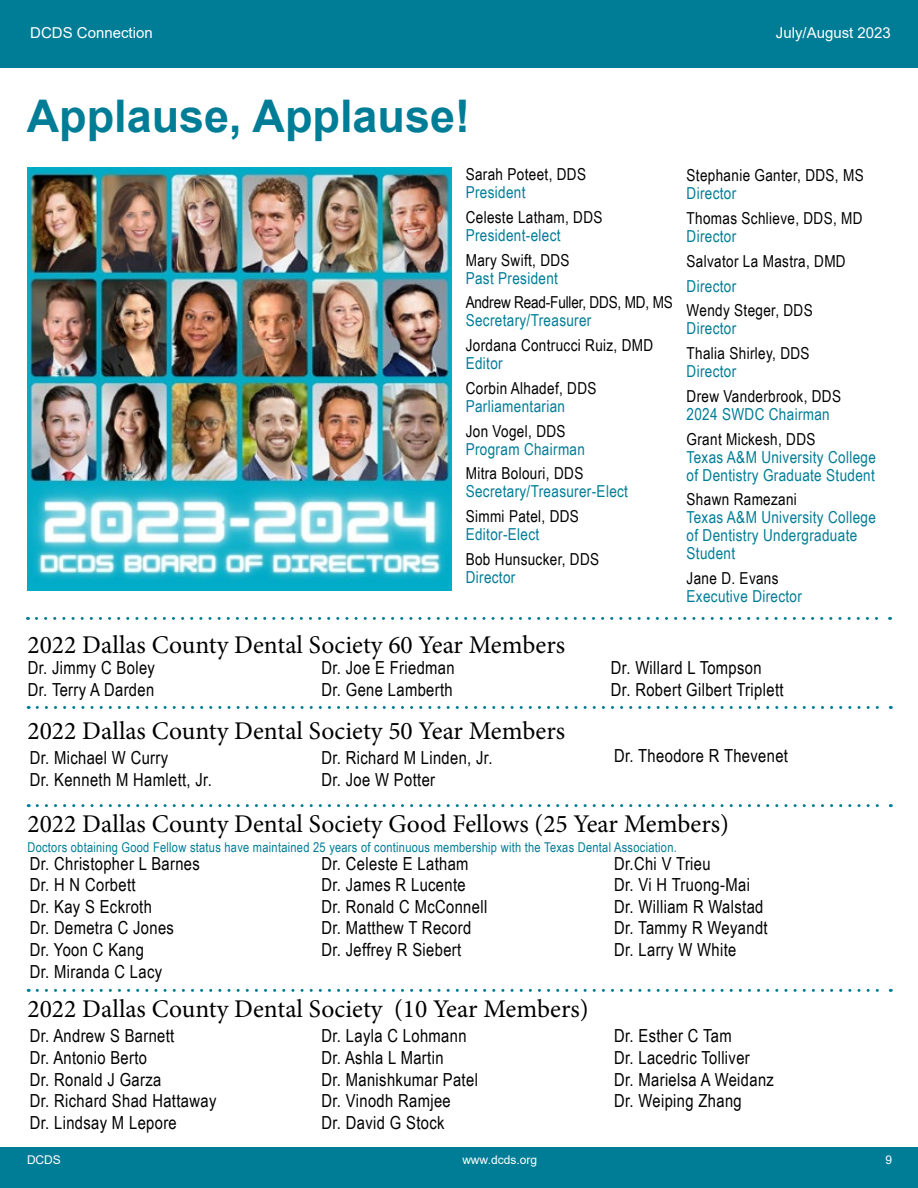
<style>
.page{position:relative;width:918px;height:1188px;background:#fff}
.page>*{position:absolute;margin:0;border:0;box-sizing:border-box;transform-origin:0 0}
.t1{font:700 45px "Arial";color:#007d96}
.t2{font:25.5px "Minion Pro";color:#000}
.t3{font:18px/21.6px "Arial Narrow";letter-spacing:.02em;color:#000}
.t4{font:16.5px/18px "Arial Narrow";letter-spacing:.02em;color:#007d96}
.t5{font:16.5px "Arial Narrow";letter-spacing:.02em;color:#000}
.t6{font:16.5px "Arial Narrow";letter-spacing:-.01em;color:#000}
.t7{font:15px "Arial";color:#fff}
.t8{font:13.5px "Arial Narrow";letter-spacing:.02em;color:#007d96}
.t9{font:12px "Arial";color:#fff}
</style>
<div class="page">
<div style="left:0;top:0;width:918px;height:60px;background:#007d96"></div>
<div style="left:0;top:51px;width:918px;height:17px;background:#007d96"></div>
<div style="left:0;top:1148px;width:918px;height:40px;background:#007d96"></div>
<svg style="left:36px;top:617px;width:855px;height:3px"></svg>
<svg style="left:37px;top:706px;width:854px;height:3px"></svg>
<svg style="left:37px;top:804px;width:854px;height:3px"></svg>
<svg style="left:37px;top:989px;width:854px;height:3px"></svg>
<img style="left:28px;top:168px;width:423px;height:423px">
<p class="t7" style="left:30px;top:22px;width:124px">DCDS Connection</p>
<p class="t7" style="left:776px;top:22px;width:117px">July/August 2023</p>
<h1 class="t1" style="left:27px;top:84px;width:445px">Applause, Applause!</h1>
<p class="t5" style="left:466px;top:162px;width:122px">Sarah Poteet, DDS</p>
<p class="t4" style="left:466px;top:183px;width:61px">President</p>
<p class="t5" style="left:466px;top:205px;width:138px">Celeste Latham, DDS</p>
<p class="t4" style="left:466px;top:225px;width:96px">President-elect</p>
<p class="t5" style="left:466px;top:248px;width:105px">Mary Swift, DDS</p>
<p class="t4" style="left:466px;top:268px;width:94px">Past President</p>
<p class="t6" style="left:466px;top:290px;width:209px">Andrew Read-Fuller, DDS, MD, MS</p>
<p class="t4" style="left:466px;top:311px;width:127px">Secretary/Treasurer</p>
<p class="t5" style="left:466px;top:333px;width:189px">Jordana Contrucci Ruiz, DMD</p>
<p class="t4" style="left:466px;top:354px;width:38px">Editor</p>
<p class="t5" style="left:466px;top:376px;width:132px">Corbin Alhadef, DDS</p>
<p class="t4" style="left:466px;top:396px;width:101px">Parliamentarian</p>
<p class="t5" style="left:466px;top:419px;width:101px">Jon Vogel, DDS</p>
<p class="t4" style="left:466px;top:439px;width:121px">Program Chairman</p>
<p class="t5" style="left:466px;top:461px;width:119px">Mitra Bolouri, DDS</p>
<p class="t4" style="left:466px;top:482px;width:164px">Secretary/Treasurer-Elect</p>
<p class="t5" style="left:466px;top:504px;width:115px">Simmi Patel, DDS</p>
<p class="t4" style="left:466px;top:525px;width:75px">Editor-Elect</p>
<p class="t5" style="left:466px;top:547px;width:135px">Bob Hunsucker, DDS</p>
<p class="t4" style="left:466px;top:567px;width:51px">Director</p>
<p class="t5" style="left:687px;top:164px;width:179px">Stephanie Ganter, DDS, MS</p>
<p class="t4" style="left:687px;top:184px;width:51px">Director</p>
<p class="t5" style="left:687px;top:206px;width:178px">Thomas Schlieve, DDS, MD</p>
<p class="t4" style="left:687px;top:227px;width:51px">Director</p>
<p class="t5" style="left:687px;top:249px;width:161px">Salvator La Mastra, DMD</p>
<p class="t4" style="left:687px;top:276px;width:51px">Director</p>
<p class="t5" style="left:687px;top:299px;width:128px">Wendy Steger, DDS</p>
<p class="t4" style="left:687px;top:319px;width:51px">Director</p>
<p class="t5" style="left:687px;top:341px;width:124px">Thalia Shirley, DDS</p>
<p class="t4" style="left:687px;top:362px;width:51px">Director</p>
<p class="t5" style="left:687px;top:384px;width:156px">Drew Vanderbrook, DDS</p>
<p class="t4" style="left:687px;top:405px;width:145px">2024 SWDC Chairman</p>
<p class="t5" style="left:687px;top:427px;width:130px">Grant Mickesh, DDS</p>
<p class="t4" style="left:687px;top:447px;width:191px">Texas A&amp;M University College of Dentistry Graduate Student</p>
<p class="t5" style="left:687px;top:488px;width:112px">Shawn Ramezani</p>
<p class="t4" style="left:687px;top:508px;width:191px">Texas A&amp;M University College of Dentistry Undergraduate<br>Student</p>
<p class="t5" style="left:687px;top:566px;width:93px">Jane D. Evans</p>
<p class="t4" style="left:687px;top:587px;width:117px">Executive Director</p>
<h2 class="t2" style="left:27px;top:628px;width:539px">2022 Dallas County Dental Society 60 Year Members</h2>
<p class="t3" style="left:28px;top:656px;width:129px">Dr. Jimmy C Boley<br>Dr. Terry A Darden</p>
<p class="t3" style="left:611px;top:656px;width:174px">Dr. Willard L Tompson<br>Dr. Robert Gilbert Triplett</p>
<p class="t3" style="left:321px;top:656px;width:135px">Dr. Joe E Friedman<br>Dr. Gene Lamberth</p>
<h2 class="t2" style="left:27px;top:713px;width:539px">2022 Dallas County Dental Society 50 Year Members</h2>
<p class="t3" style="left:30px;top:746px;width:184px">Dr. Michael W Curry<br>Dr. Kenneth M Hamlett, Jr.</p>
<p class="t3" style="left:321px;top:746px;width:173px">Dr. Richard M Linden, Jr.<br>Dr. Joe W Potter</p>
<p class="t3" style="left:614px;top:745px;width:175px">Dr. Theodore R Thevenet</p>
<h2 class="t2" style="left:27px;top:807px;width:703px">2022 Dallas County Dental Society Good Fellows (25 Year Members)</h2>
<p class="t8" style="left:27px;top:837px;width:651px">Doctors obtaining Good Fellow status have maintained 25 years of continuous membership with the Texas Dental Association.</p>
<p class="t3" style="left:30px;top:852px;width:172px">Dr. Christopher L Barnes<br>Dr. H N Corbett<br>Dr. Kay S Eckroth<br>Dr. Demetra C Jones<br>Dr. Yoon C Kang<br>Dr. Miranda C Lacy</p>
<p class="t3" style="left:321px;top:852px;width:167px">Dr. Celeste E Latham<br>Dr. James R Lucente<br>Dr. Ronald C McConnell<br>Dr. Matthew T Record<br>Dr. Jeffrey R Siebert</p>
<p class="t3" style="left:614px;top:852px;width:155px">Dr.Chi V Trieu<br>Dr. Vi H Truong-Mai<br>Dr. William R Walstad<br>Dr. Tammy R Weyandt<br>Dr. Larry W White</p>
<h2 class="t2" style="left:27px;top:992px;width:563px">2022 Dallas County Dental Society (10 Year Members)</h2>
<p class="t3" style="left:30px;top:1025px;width:188px">Dr. Andrew S Barnett<br>Dr. Antonio Berto<br>Dr. Ronald J Garza<br>Dr. Richard Shad Hattaway<br>Dr. Lindsay M Lepore</p>
<p class="t3" style="left:321px;top:1025px;width:158px">Dr. Layla C Lohmann<br>Dr. Ashla L Martin<br>Dr. Manishkumar Patel<br>Dr. Vinodh Ramjee<br>Dr. David G Stock</p>
<p class="t3" style="left:614px;top:1025px;width:161px">Dr. Esther C Tam<br>Dr. Lacedric Tolliver<br>Dr. Marielsa A Weidanz<br>Dr. Weiping Zhang</p>
<p class="t9" style="left:27px;top:1152px;width:35px">DCDS</p>
<p class="t9" style="left:462px;top:1152px;width:76px">www.dcds.org</p>
<p class="t9" style="left:885px;top:1152px;width:8px">9</p>
</div>
